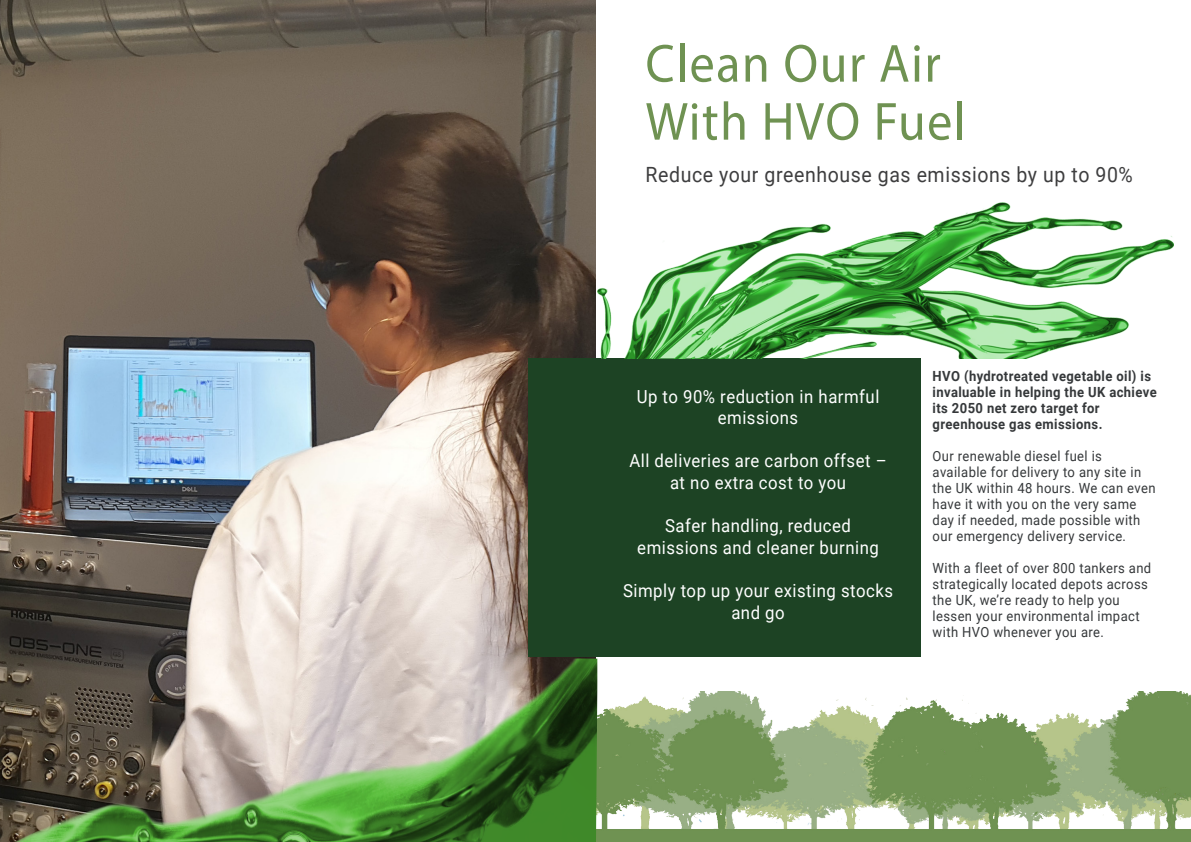
<style>
.page{position:relative;width:1191px;height:842px;background:#fff}
.page>*{position:absolute;margin:0;border:0;box-sizing:border-box;transform-origin:0 0}
.Center{font:54px "Myriad Pro";letter-spacing:.03em;color:#6f9252;scale:.93 1}
.Left_Justify{font:21px "Roboto";letter-spacing:.03em;color:#3e3e3f;scale:.93 1}
.Left_Justify-2{font:18px/21.6px "Roboto";letter-spacing:.03em;color:#fff;text-align:center;scale:.93 1}
.Center-2{font:14px/16px "Roboto";letter-spacing:.03em;color:#35383a;scale:.93 1}
.Center-3{font:700 14px/16px "Roboto";letter-spacing:.03em;color:#35383a;scale:.93 1}
</style>
<div class="page">
<img style="left:0;top:0;width:595px;height:653px">
<div style="left:528px;top:358px;width:392px;height:298px;background:#1d4324"></div>
<img style="left:597px;top:202px;width:576px;height:156px">
<img style="left:597px;top:691px;width:594px;height:151px">
<img style="left:0;top:653px;width:597px;height:189px">
<p class="Center" style="left:645px;top:30px;width:319px">Clean Our Air</p>
<p class="Center" style="left:645px;top:88px;width:346px">With HVO Fuel</p>
<p class="Left_Justify" style="left:645px;top:160px;width:525px">Reduce your greenhouse gas emissions by up to 90%</p>
<p class="Left_Justify-2" style="left:636px;top:385px;width:262px">Up to 90% reduction in harmful</p>
<p class="Left_Justify-2" style="left:718px;top:406px;width:88px">emissions</p>
<p class="Left_Justify-2" style="left:629px;top:449px;width:278px">All deliveries are carbon offset –</p>
<p class="Left_Justify-2" style="left:670px;top:471px;width:191px">at no extra cost to you</p>
<p class="Left_Justify-2" style="left:665px;top:514px;width:201px">Safer handling, reduced</p>
<p class="Left_Justify-2" style="left:637px;top:536px;width:261px">emissions and cleaner burning</p>
<p class="Left_Justify-2" style="left:623px;top:579px;width:292px">Simply top up your existing stocks and go</p>
<p class="Center-3" style="left:932px;top:367px;width:242px">HVO (hydrotreated vegetable oil) is invaluable in helping the UK achieve its 2050 net zero target for greenhouse gas emissions.</p>
<p class="Center-2" style="left:932px;top:447px;width:184px">Our renewable diesel fuel is</p>
<p class="Center-2" style="left:932px;top:463px;width:241px">available for delivery to any site in the UK within 48 hours. We can even have it with you on the very same day if needed, made possible with our emergency delivery service.</p>
<p class="Center-2" style="left:932px;top:559px;width:237px">With a fleet of over 800 tankers and strategically located depots across the UK, we’re ready to help you</p>
<p class="Center-2" style="left:932px;top:607px;width:224px">lessen your environmental impact with HVO whenever you are.</p>
</div>
